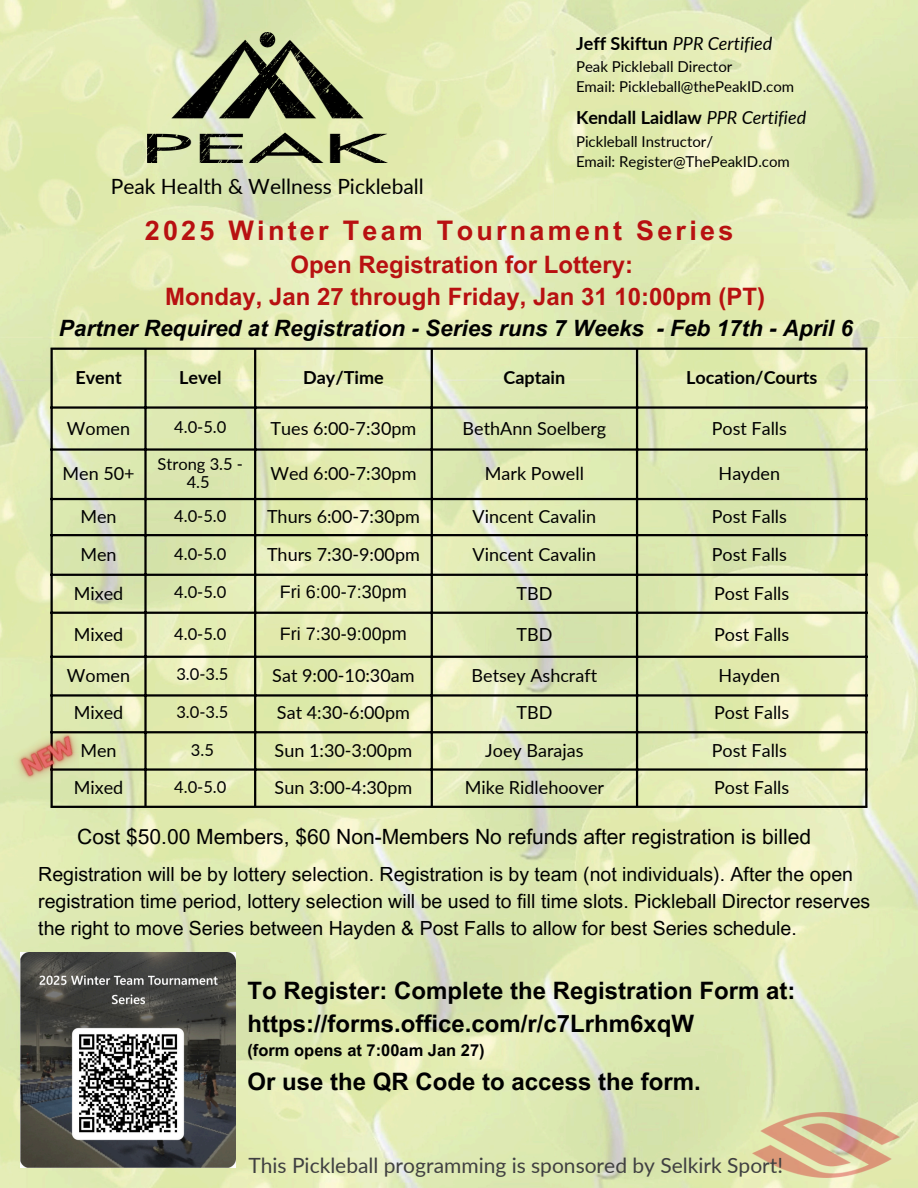
<style>
.page{position:relative;width:918px;height:1188px;background:#fff}
.page>*{position:absolute;margin:0;border:0;box-sizing:border-box;transform-origin:0 0}
.t1{font:700 27px "Arial MT Pro";letter-spacing:.12em;color:#b81111}
.t2{font:700 24px/32.7px "Arial MT Pro";color:#000}
.t3{font:700 24px/32.7px "Arial MT Pro";color:#b81111;text-align:center}
.t4{font:italic 700 22.5px "Arial MT Pro";color:#000}
.t5{font:21px "Arial MT Pro";color:#000}
.t6{font:21px "Lato";color:#404041}
.t7{font:21px "Lato";color:#000}
.t8{font:19.5px/27px "Arial MT Pro";color:#000}
.t9{font:18px "Lato";color:#000}
.t10{font:700 18px "Lato";color:#000}
.t11{font:18px "Arimo";color:#000}
.t12{font:italic 18px "Lato";color:#000}
.t13{font:16.5px/18px "Lato";color:#000;text-align:center}
.t14{font:700 16.5px "Arial MT Pro";color:#000}
.t15{font:15px "Lato";color:#000}
.s1{font-weight:700;font-style:normal}
.s2{font-weight:400;font-style:italic}
</style>
<div class="page">
<img style="left:0;top:0;width:918px;height:1188px">
<img style="left:148px;top:32px;width:239px;height:131px">
<hr style="left:51px;top:350px;width:2px;height:456px;background:#000">
<hr style="left:144px;top:350px;width:3px;height:456px;background:#000">
<hr style="left:254px;top:350px;width:2px;height:456px;background:#000">
<hr style="left:431px;top:350px;width:2px;height:456px;background:#000">
<hr style="left:636px;top:350px;width:2px;height:456px;background:#000">
<hr style="left:865px;top:350px;width:2px;height:456px;background:#000">
<hr style="left:51px;top:348px;width:816px;height:2px;background:#000">
<hr style="left:51px;top:406px;width:816px;height:3px;background:#000">
<hr style="left:51px;top:448px;width:816px;height:3px;background:#000">
<hr style="left:51px;top:498px;width:816px;height:2px;background:#000">
<hr style="left:51px;top:534px;width:816px;height:2px;background:#000">
<hr style="left:51px;top:574px;width:816px;height:2px;background:#000">
<hr style="left:51px;top:612px;width:816px;height:2px;background:#000">
<hr style="left:51px;top:656px;width:816px;height:2px;background:#000">
<hr style="left:51px;top:694px;width:816px;height:3px;background:#000">
<hr style="left:51px;top:731px;width:816px;height:2px;background:#000">
<hr style="left:51px;top:768px;width:816px;height:3px;background:#000">
<hr style="left:51px;top:806px;width:816px;height:2px;background:#000">
<img style="left:753px;top:1112px;width:146px;height:65px">
<img style="left:21px;top:953px;width:215px;height:215px">
<img style="left:0;top:704px;width:113px;height:110px">
<p class="t12" style="left:576px;top:32px;width:198px"><span class="s1">Jeff Skiftun</span> PPR Certified</p>
<p class="t15" style="left:576px;top:57px;width:158px">Peak Pickleball Director</p>
<p class="t15" style="left:576px;top:77px;width:220px">Email: Pickleball@thePeakID.com</p>
<h4 class="t7" style="left:111px;top:173px;width:315px">Peak Health &amp; Wellness Pickleball</h4>
<p class="t10" style="left:576px;top:107px;width:232px">Kendall Laidlaw <span class="s2">PPR Certified</span></p>
<p class="t15" style="left:576px;top:132px;width:139px">Pickleball Instructor/</p>
<p class="t15" style="left:576px;top:152px;width:215px">Email: Register@ThePeakID.com</p>
<p class="t1" style="left:145px;top:220px;width:590px">2025 Winter Team Tournament Series</p>
<p class="t3" style="left:165px;top:251px;width:602px">Open Registration for Lottery:<br>Monday, Jan 27 through Friday, Jan 31 10:00pm (PT)</p>
<p class="t4" style="left:59px;top:319px;width:795px">Partner Required at Registration - Series runs 7 Weeks - Feb 17th - April 6</p>
<p class="t10" style="left:75px;top:366px;width:48px">Event</p>
<h4 class="t10" style="left:179px;top:366px;width:44px">Level</h4>
<p class="t10" style="left:303px;top:366px;width:82px">Day/Time</p>
<p class="t10" style="left:504px;top:366px;width:63px">Captain</p>
<p class="t10" style="left:686px;top:366px;width:133px">Location/Courts</p>
<p class="t9" style="left:67px;top:417px;width:65px">Women</p>
<p class="t13" style="left:174px;top:418px;width:54px">4.0-5.0</p>
<p class="t9" style="left:271px;top:417px;width:147px">Tues 6:00-7:30pm</p>
<h1 class="t9" style="left:463px;top:417px;width:145px">BethAnn Soelberg</h1>
<h2 class="t9" style="left:712px;top:417px;width:77px">Post Falls</h2>
<h2 class="t9" style="left:62px;top:462px;width:74px">Men 50+</h2>
<p class="t13" style="left:158px;top:454px;width:87px">Strong 3.5 -<br>4.5</p>
<p class="t9" style="left:270px;top:462px;width:148px">Wed 6:00-7:30pm</p>
<p class="t9" style="left:485px;top:462px;width:101px">Mark Powell</p>
<p class="t9" style="left:719px;top:462px;width:63px">Hayden</p>
<p class="t9" style="left:80px;top:505px;width:38px">Men</p>
<p class="t13" style="left:174px;top:506px;width:54px">4.0-5.0</p>
<p class="t9" style="left:267px;top:505px;width:154px">Thurs 6:00-7:30pm</p>
<p class="t9" style="left:473px;top:505px;width:125px">Vincent Cavalin</p>
<p class="t9" style="left:712px;top:505px;width:77px">Post Falls</p>
<p class="t9" style="left:80px;top:543px;width:38px">Men</p>
<p class="t13" style="left:174px;top:545px;width:54px">4.0-5.0</p>
<p class="t9" style="left:267px;top:543px;width:154px">Thurs 7:30-9:00pm</p>
<p class="t9" style="left:473px;top:543px;width:125px">Vincent Cavalin</p>
<p class="t9" style="left:712px;top:543px;width:77px">Post Falls</p>
<p class="t9" style="left:74px;top:582px;width:51px">Mixed</p>
<p class="t13" style="left:174px;top:583px;width:54px">4.0-5.0</p>
<p class="t11" style="left:280px;top:582px;width:128px">Fri 6:00-7:30pm</p>
<p class="t9" style="left:516px;top:582px;width:37px">TBD</p>
<p class="t9" style="left:714px;top:582px;width:77px">Post Falls</p>
<p class="t9" style="left:74px;top:623px;width:51px">Mixed</p>
<p class="t13" style="left:174px;top:624px;width:54px">4.0-5.0</p>
<p class="t11" style="left:280px;top:623px;width:128px">Fri 7:30-9:00pm</p>
<p class="t9" style="left:516px;top:623px;width:37px">TBD</p>
<p class="t9" style="left:714px;top:623px;width:77px">Post Falls</p>
<p class="t9" style="left:67px;top:664px;width:65px">Women</p>
<p class="t13" style="left:176px;top:665px;width:54px">3.0-3.5</p>
<p class="t9" style="left:272px;top:664px;width:144px">Sat 9:00-10:30am</p>
<p class="t9" style="left:472px;top:664px;width:127px">Betsey Ashcraft</p>
<p class="t9" style="left:719px;top:664px;width:63px">Hayden</p>
<p class="t9" style="left:74px;top:701px;width:51px">Mixed</p>
<p class="t13" style="left:176px;top:703px;width:54px">3.0-3.5</p>
<p class="t9" style="left:277px;top:701px;width:134px">Sat 4:30-6:00pm</p>
<p class="t9" style="left:516px;top:701px;width:37px">TBD</p>
<p class="t9" style="left:714px;top:701px;width:77px">Post Falls</p>
<p class="t9" style="left:80px;top:739px;width:38px">Men</p>
<p class="t13" style="left:191px;top:741px;width:25px">3.5</p>
<p class="t9" style="left:275px;top:739px;width:139px">Sun 1:30-3:00pm</p>
<p class="t9" style="left:485px;top:739px;width:100px">Joey Barajas</p>
<p class="t9" style="left:712px;top:739px;width:77px">Post Falls</p>
<p class="t9" style="left:74px;top:777px;width:51px">Mixed</p>
<p class="t13" style="left:174px;top:778px;width:54px">4.0-5.0</p>
<p class="t9" style="left:275px;top:777px;width:139px">Sun 3:00-4:30pm</p>
<p class="t9" style="left:465px;top:777px;width:141px">Mike Ridlehoover</p>
<p class="t9" style="left:714px;top:777px;width:77px">Post Falls</p>
<p class="t5" style="left:77px;top:829px;width:735px">Cost $50.00 Members, $60 Non-Members No refunds after registration is billed</p>
<h2 class="t8" style="left:38px;top:863px;width:833px">Registration will be by lottery selection. Registration is by team (not individuals). After the open registration time period, lottery selection will be used to fill time slots. Pickleball Director reserves the right to move Series between Hayden &amp; Post Falls to allow for best Series schedule.</h2>
<h4 class="t2" style="left:247px;top:977px;width:549px">To Register: Complete the Registration Form at: https://forms.office.com/r/c7Lrhm6xqW</h4>
<h4 class="t14" style="left:247px;top:1044px;width:239px">(form opens at 7:00am Jan 27)</h4>
<p class="t2" style="left:247px;top:1068px;width:455px">Or use the QR Code to access the form.</p>
<p class="t6" style="left:248px;top:1152px;width:536px">This Pickleball programming is sponsored by Selkirk Sport!</p>
</div>
